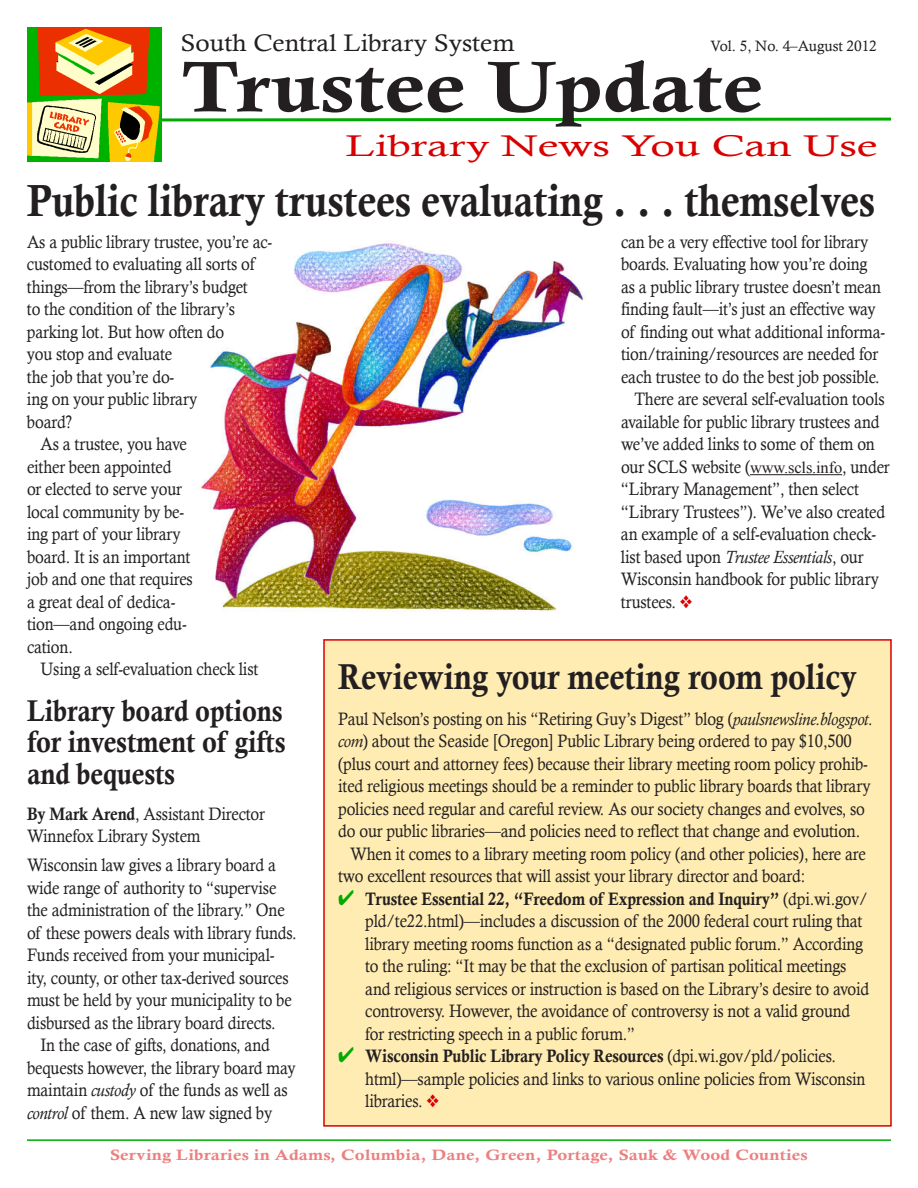
<style>
.page{position:relative;width:918px;height:1188px;background:#fff}
.page>*{position:absolute;margin:0;border:0;box-sizing:border-box;transform-origin:0 0}
.t1{font:72px "Calis MT Bol";color:#231f20;scale:1.2 1}
.Headline{font:45px "Calis MT Bol";letter-spacing:-.005em;color:#231f20;scale:.9 1}
.Headline-2{font:36px "Calis MT Bol";letter-spacing:-.005em;color:#231f20;scale:.9 1}
.Headline-3{font:30px/31.5px "Calis MT Bol";letter-spacing:-.005em;color:#231f20;text-align:justify;scale:.9 1}
.t2{font:30px "Calisto";color:#d80000;scale:1.51 1}
.t3{font:24px "Calisto";color:#231f20;scale:1.1 1}
.Body{font:18px/22.5px "Calisto";letter-spacing:-.01em;color:#231f20;scale:.9 1}
.Body-2{font:15px "Calis MT Bol";letter-spacing:.01em;color:#ec8080;scale:1.2 1}
.t4{font:15px "Calisto";letter-spacing:-.005em;color:#231f20}
.s1{font-family:"Times New Roman";font-size:16.5px}
.s2{font-style:italic}
.s3{color:#d80000}
.s4{color:#0a0}
.s5{font-family:"Calis MT Bol"}
</style>
<div class="page">
<svg style="left:162px;top:117px;width:729px;height:5px"></svg>
<img style="left:27px;top:27px;width:135px;height:135px">
<hr style="left:27px;top:1139px;width:864px;height:2px;background:#0a0">
<div style="left:324px;top:640px;width:567px;height:486px;background:#ffecb3"></div>
<div style="left:323px;top:639px;width:569px;height:488px;border:2px solid #d80000"></div>
<hr style="left:750px;top:474px;width:92px;height:1px;background:#231f20">
<img style="left:201px;top:242px;width:385px;height:370px">
<p class="t3" style="left:181px;top:29px;width:305px">South Central Library System</p>
<p class="t4" style="left:710px;top:37px;width:168px">Vol. 5, No. 4–August 2012</p>
<p class="t1" style="left:181px;top:46px;width:487px">Trustee Update</p>
<p class="t2" style="left:345px;top:129px;width:354px">Library News You Can Use</p>
<p class="Headline" style="left:27px;top:175px;width:944px">Public library trustees evaluating . . . themselves</p>
<p class="Body" style="left:621px;top:230px;width:295px">can be a very effective tool for library boards. Evaluating how you’re doing as a public library trustee doesn’t mean finding fault—it’s just an effective way of finding out what additional informa&shy;tion/training/resources are needed for each trustee to do the best job possible.</p>
<p class="Body" style="left:621px;top:388px;width:300px;text-indent:13px">There are several self-evaluation tools available for public library trustees and we’ve added links to some of them on our SCLS website (<span class="s1">www.scls.info</span>, under “Library Management”, then select “Library Trustees”). We’ve also created an example of a self-evaluation check&shy;list based upon <span class="s2">Trustee Essentials</span>, our Wisconsin handbook for public library trustees. <span class="s3">❖</span></p>
<p class="Body" style="left:27px;top:230px;width:274px">As a public library trustee, you’re ac&shy;customed to evaluating all sorts of things—from the library’s budget<br>to the condition of the library’s parking lot. But how often do<br>you stop and evaluate<br>the job that you’re do-<br>ing on your public library<br>board?</p>
<p class="Body" style="left:27px;top:433px;width:186px;text-indent:13px">As a trustee, you have either been appointed<br>or elected to serve your local community by be&shy;ing part of your library board. It is an important job and one that requires a great deal of dedica&shy;tion—and ongoing edu&shy;cation.</p>
<p class="Body" style="left:40px;top:658px;width:244px">Using a self-evaluation check list</p>
<p class="Headline-2" style="left:338px;top:656px;width:577px">Reviewing your meeting room policy</p>
<p class="Body" style="left:338px;top:707px;width:596px">Paul Nelson’s posting on his “Retiring Guy’s Digest” blog (<span class="s2">paulsnewsline.blogspot. com</span>) about the Seaside [Oregon] Public Library being ordered to pay $10,500 (plus court and attorney fees) because their library meeting room policy prohib&shy;ited religious meetings should be a reminder to public library boards that library policies need regular and careful review. As our society changes and evolves, so do our public libraries—and policies need to reflect that change and evolution.</p>
<p class="Body" style="left:338px;top:842px;width:588px;text-indent:12px">When it comes to a library meeting room policy (and other policies), here are two excellent resources that will assist your library director and board:</p>
<p class="Body" style="left:365px;top:887px;width:562px;text-indent:-27px"><span class="s4">✔</span> <span class="s5">Trustee Essential 22, “Freedom of Expression and Inquiry”</span> (dpi.wi.gov/ pld/te22.html)—includes a discussion of the 2000 federal court ruling that library meeting rooms function as a “designated public forum.” According to the ruling: “It may be that the exclusion of partisan political meetings and religious services or instruction is based on the Library’s desire to avoid controversy. However, the avoidance of controversy is not a valid ground for restricting speech in a public forum.”</p>
<p class="Body" style="left:365px;top:1045px;width:557px;text-indent:-27px"><span class="s4">✔</span> <span class="s5">Wisconsin Public Library Policy Resources</span> (dpi.wi.gov/pld/policies. html)—sample policies and links to various online policies from Wisconsin libraries. <span class="s3">❖</span></p>
<p class="Headline-3" style="left:27px;top:695px;width:289px">Library board options for investment of gifts and bequests</p>
<p class="Body" style="left:27px;top:802px;width:266px"><span class="s5">By Mark Arend</span>, Assistant Director</p>
<p class="Body" style="left:27px;top:825px;width:194px">Winnefox Library System</p>
<p class="Body" style="left:27px;top:854px;width:301px">Wisconsin law gives a library board a wide range of authority to “supervise the administration of the library.” One of these powers deals with library funds.<br>Funds received from your municipal&shy;ity, county, or other tax-derived sources must be held by your municipality to be disbursed as the library board directs.</p>
<p class="Body" style="left:27px;top:1034px;width:300px;text-indent:13px">In the case of gifts, donations, and bequests however, the library board may maintain <span class="s2">custody</span> of the funds as well as <span class="s2">control</span> of them. A new law signed by</p>
<p class="Body-2" style="left:110px;top:1147px;width:583px">Serving Libraries in Adams, Columbia, Dane, Green, Portage, Sauk &amp; Wood Counties</p>
</div>
